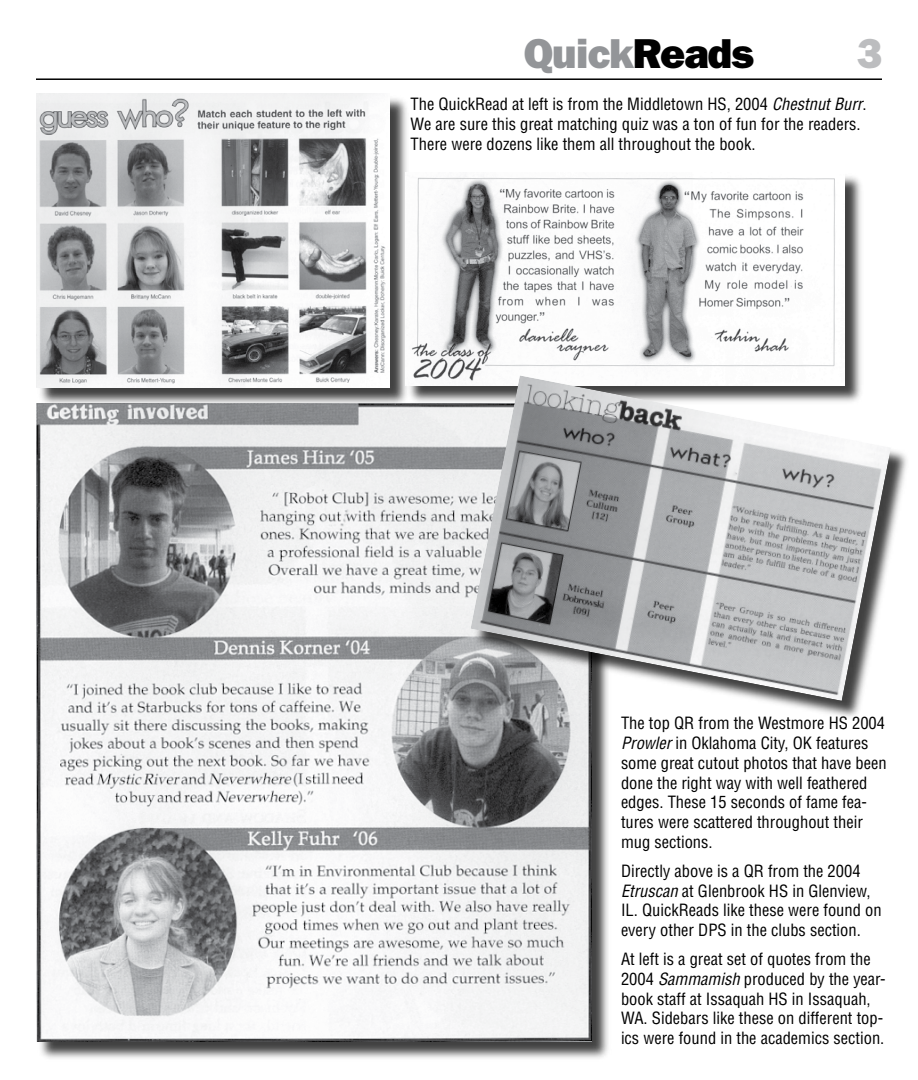
<style>
.page{position:relative;width:918px;height:1080px;background:#fff}
.page>*{position:absolute;margin:0;border:0;box-sizing:border-box;transform-origin:0 0}
.t1{font:800 42px "Franklin Gothic";letter-spacing:-.025em;color:#939598}
.t2{font:800 42px "Franklin Gothic";color:#bcbdbf}
.t3{font:condensed 16.5px/19.8px "Helvetica";color:#000}
.s1{color:#000}
.s2{font-style:italic}
</style>
<div class="page">
<hr style="left:36px;top:78px;width:846px;height:2px;background:#000">
<div style="left:38px;top:95px;width:371px;height:311px;background:#000;opacity:.75"></div>
<img style="left:36px;top:94px;width:354px;height:293px">
<div style="left:38px;top:405px;width:574px;height:656px;background:#000;opacity:.75"></div>
<img style="left:36px;top:403px;width:555px;height:638px">
<div style="left:406px;top:174px;width:458px;height:231px;background:#000;opacity:.75"></div>
<img style="left:405px;top:172px;width:439px;height:214px">
<div style="left:472px;top:377px;width:438px;height:343px;background:#000;opacity:.75"></div>
<img style="left:471px;top:375px;width:420px;height:326px">
<h1 class="t1" style="left:524px;top:28px;width:231px">Quick<span class="s1">Reads</span></h1>
<p class="t3" style="left:411px;top:94px;width:457px">The QuickRead at left is from the Middletown HS, 2004 <span class="s2">Chestnut Burr</span>.<br>We are sure this great matching quiz was a ton of fun for the readers.<br>There were dozens like them all throughout the book.</p>
<h1 class="t2" style="left:857px;top:28px;width:27px">3</h1>
<p class="t3" style="left:621px;top:713px;width:267px">The top QR from the Westmore HS 2004<br><span class="s2">Prowler</span> in Oklahoma City, OK features some great cutout photos that have been done the right way with well feathered edges. These 15 seconds of fame fea&shy;tures were scattered throughout their mug sections.</p>
<p class="t3" style="left:621px;top:861px;width:262px">Directly above is a QR from the 2004<br><span class="s2">Etruscan</span> at Glenbrook HS in Glenview, IL. QuickReads like these were found on every other DPS in the clubs section.</p>
<p class="t3" style="left:621px;top:949px;width:266px">At left is a great set of quotes from the 2004 <span class="s2">Sammamish</span> produced by the year&shy;book staff at Issaquah HS in Issaquah, WA. Sidebars like these on different top&shy;ics were found in the academics section.</p>
</div>
